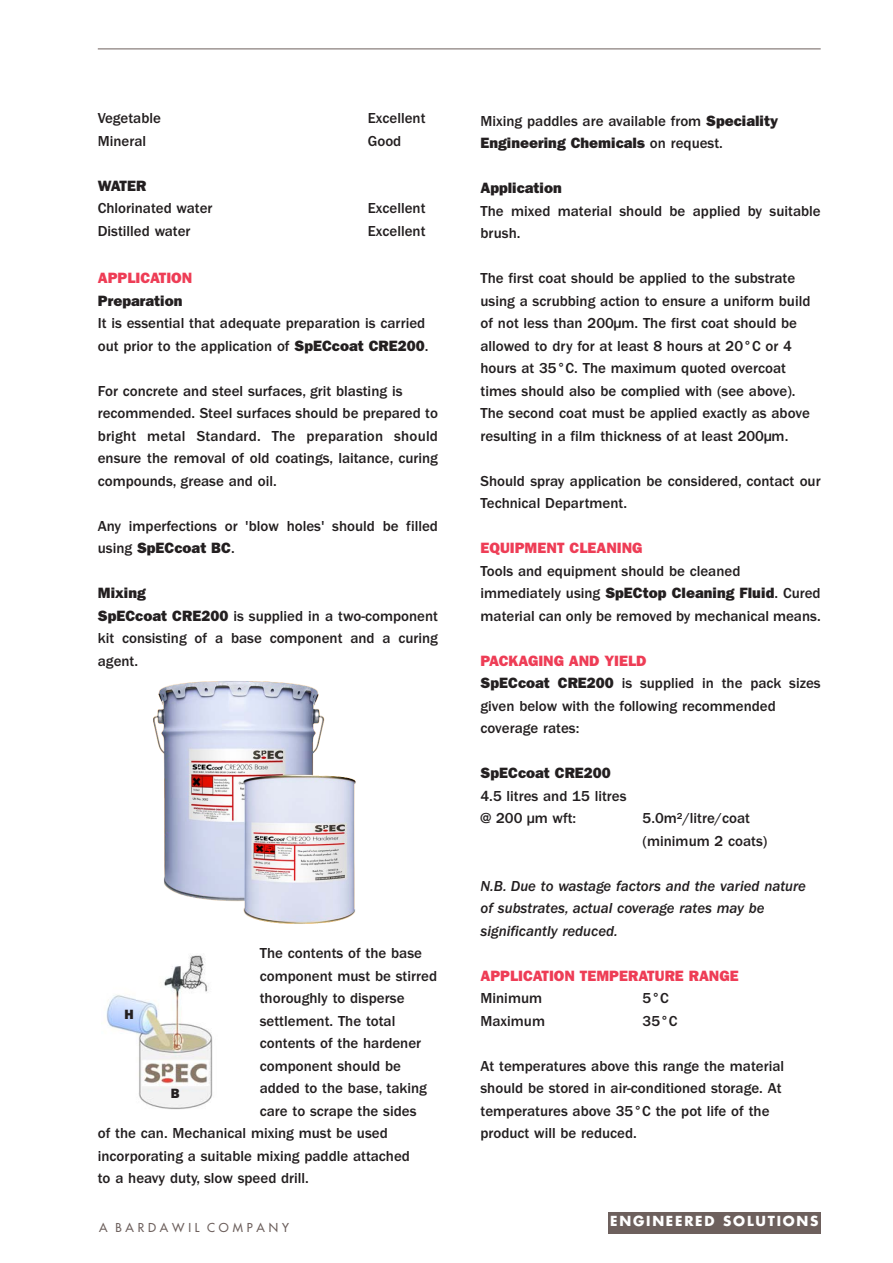
<style>
.page{position:relative;width:893px;height:1263px;background:#fff}
.page>*{position:absolute;margin:0;border:0;box-sizing:border-box;transform-origin:0 0}
.t1{font:500 15px/22.5px "Franklin Gothic";color:#231f20}
.t2{font:italic 500 15px/22.5px "Franklin Gothic";color:#231f20}
.t3{font:800 15px "Franklin Gothic";color:#ee3d56}
.t4{font:800 15px "Franklin Gothic";color:#231f20}
.t5{font:700 13.5px "Futura";letter-spacing:.13em;color:#fff}
.t6{font:800 13.5px "Franklin Gothic";color:#231f20}
.t7{font:12px "Futura";color:#6d605d}
.s1{font-weight:800}
.s2{font-weight:800;color:#ee3d56}
</style>
<div class="page">
<hr style="left:98px;top:49px;width:723px;height:1px;background:#6d605d">
<div style="left:608px;top:1212px;width:213px;height:21px;background:#6d605d"></div>
<img style="left:106px;top:955px;width:107px;height:155px">
<img style="left:153px;top:681px;width:203px;height:243px">
<p class="t1" style="left:98px;top:108px;width:65px">Vegetable</p>
<p class="t1" style="left:368px;top:108px;width:59px">Excellent</p>
<p class="t1" style="left:98px;top:131px;width:50px">Mineral</p>
<p class="t1" style="left:368px;top:131px;width:35px">Good</p>
<p class="t4" style="left:98px;top:181px;width:50px">WATER</p>
<p class="t1" style="left:98px;top:198px;width:116px">Chlorinated water</p>
<p class="t1" style="left:368px;top:198px;width:59px">Excellent</p>
<p class="t1" style="left:98px;top:221px;width:94px">Distilled water</p>
<p class="t1" style="left:368px;top:221px;width:59px">Excellent</p>
<p class="t3" style="left:98px;top:273px;width:96px">APPLICATION</p>
<p class="t4" style="left:98px;top:295px;width:86px">Preparation</p>
<p class="t1" style="left:98px;top:313px;width:332px">It is essential that adequate preparation is carried out prior to the application of <span class="s1">SpECcoat CRE200</span>.</p>
<p class="t1" style="left:98px;top:381px;width:342px">For concrete and steel surfaces, grit blasting is recommended. Steel surfaces should be prepared to bright metal Standard. The preparation should ensure the removal of old coatings, laitance, curing compounds, grease and oil.</p>
<p class="t1" style="left:98px;top:516px;width:342px">Any imperfections or 'blow holes' should be filled using <span class="s1">SpECcoat BC</span>.</p>
<p class="t1" style="left:98px;top:583px;width:342px"><span class="s1">Mixing<br>SpECcoat CRE200</span> is supplied in a two-component kit consisting of a base component and a curing agent.</p>
<p class="t1" style="left:260px;top:943px;width:164px">The contents of the base</p>
<p class="t1" style="left:260px;top:966px;width:179px">component must be stirred</p>
<p class="t1" style="left:260px;top:988px;width:146px">thoroughly to disperse</p>
<p class="t1" style="left:260px;top:1011px;width:137px">settlement. The total</p>
<p class="t1" style="left:260px;top:1033px;width:163px">contents of the hardener</p>
<p class="t1" style="left:260px;top:1056px;width:143px">component should be</p>
<p class="t1" style="left:260px;top:1078px;width:169px">added to the base, taking</p>
<p class="t1" style="left:260px;top:1101px;width:158px">care to scrape the sides</p>
<p class="t1" style="left:98px;top:1123px;width:291px">of the can. Mechanical mixing must be used</p>
<p class="t1" style="left:98px;top:1146px;width:314px">incorporating a suitable mixing paddle attached</p>
<p class="t1" style="left:98px;top:1168px;width:213px">to a heavy duty, slow speed drill.</p>
<p class="t6" style="left:124px;top:1009px;width:11px">H</p>
<p class="t6" style="left:171px;top:1089px;width:10px">B</p>
<p class="t7" style="left:99px;top:1221px;width:191px">A B A R D A W I L C O M P A N Y</p>
<p class="t1" style="left:480px;top:111px;width:299px">Mixing paddles are available from <span class="s1">Speciality<br>Engineering Chemicals</span> on request.</p>
<p class="t4" style="left:480px;top:183px;width:83px">Application</p>
<p class="t1" style="left:480px;top:201px;width:342px">The mixed material should be applied by suitable brush.</p>
<p class="t1" style="left:480px;top:268px;width:331px">The first coat should be applied to the substrate using a scrubbing action to ensure a uniform build of not less than 200µm. The first coat should be allowed to dry for at least 8 hours at 20°C or 4 hours at 35°C. The maximum quoted overcoat times should also be complied with (see above).<br>The second coat must be applied exactly as above resulting in a film thickness of at least 200µm.</p>
<p class="t1" style="left:480px;top:471px;width:342px">Should spray application be considered, contact our<br>Technical Department.</p>
<p class="t3" style="left:480px;top:543px;width:163px">EQUIPMENT CLEANING</p>
<p class="t1" style="left:480px;top:561px;width:342px">Tools and equipment should be cleaned immediately using <span class="s1">SpECtop Cleaning Fluid</span>. Cured material can only be removed by mechanical means.</p>
<p class="t1" style="left:480px;top:651px;width:342px"><span class="s2">PACKAGING AND YIELD<br></span><span class="s1">SpECcoat CRE200</span> is supplied in the pack sizes given below with the following recommended coverage rates:</p>
<p class="t4" style="left:480px;top:768px;width:132px">SpECcoat CRE200</p>
<p class="t1" style="left:480px;top:786px;width:147px">4.5 litres and 15 litres @ 200 µm wft:</p>
<p class="t1" style="left:642px;top:808px;width:126px">5.0m²/litre/coat (minimum 2 coats)</p>
<p class="t2" style="left:480px;top:876px;width:327px">N.B. Due to wastage factors and the varied nature of substrates, actual coverage rates may be significantly reduced.</p>
<p class="t3" style="left:480px;top:970px;width:260px">APPLICATION TEMPERATURE RANGE</p>
<p class="t1" style="left:480px;top:988px;width:63px">Minimum</p>
<p class="t1" style="left:642px;top:988px;width:28px">5°C</p>
<p class="t1" style="left:480px;top:1011px;width:66px">Maximum</p>
<p class="t1" style="left:642px;top:1011px;width:37px">35°C</p>
<p class="t1" style="left:480px;top:1056px;width:305px">At temperatures above this range the material should be stored in air-conditioned storage. At temperatures above 35°C the pot life of the product will be reduced.</p>
<p class="t5" style="left:610px;top:1215px;width:210px">ENGINEERED SOLUTIONS</p>
</div>
